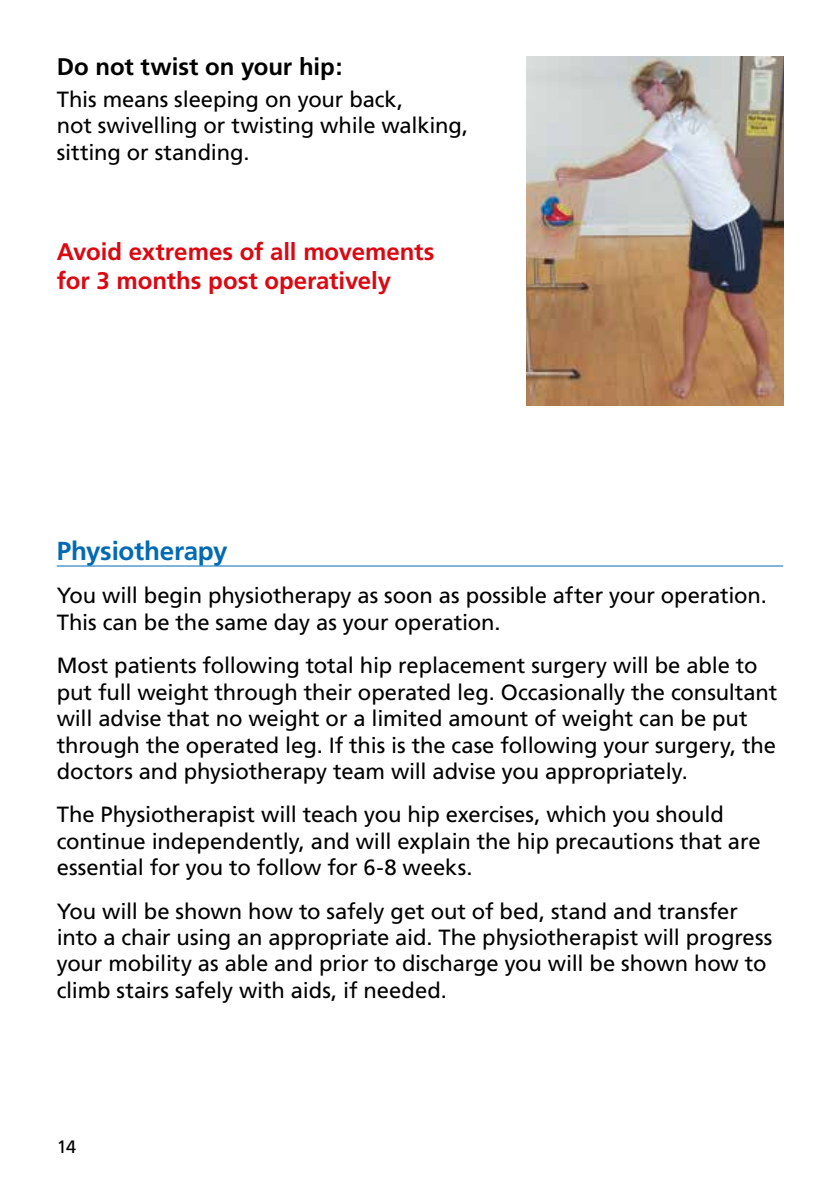
<style>
.page{position:relative;width:840px;height:1191px;background:#fff}
.page>*{position:absolute;margin:0;border:0;box-sizing:border-box;transform-origin:0 0}
.t1{font:700 26px "Frutiger";letter-spacing:-.01em;color:#006ab4}
.t2{font:700 24px/28.8px "Frutiger";color:#db0812}
.t3{font:700 24px "Frutiger";letter-spacing:-.005em;color:#000}
.t4{font:22px/26.4px "Frutiger";letter-spacing:-.005em;color:#000}
.t5{font:18px "Frutiger";color:#000}
</style>
<div class="page">
<hr style="left:57px;top:565px;width:725px;height:1px;background:#006ab4">
<img style="left:526px;top:57px;width:256px;height:348px">
<p class="t3" style="left:57px;top:52px;width:287px">Do not twist on your hip:</p>
<p class="t4" style="left:57px;top:86px;width:413px">This means sleeping on your back,<br>not swivelling or twisting while walking, sitting or standing.</p>
<p class="t2" style="left:57px;top:237px;width:379px">Avoid extremes of all movements for 3 months post operatively</p>
<p class="t1" style="left:57px;top:536px;width:172px">Physiotherapy</p>
<p class="t4" style="left:57px;top:583px;width:711px">You will begin physiotherapy as soon as possible after your operation.<br>This can be the same day as your operation.</p>
<p class="t4" style="left:57px;top:652px;width:721px">Most patients following total hip replacement surgery will be able to put full weight through their operated leg. Occasionally the consultant will advise that no weight or a limited amount of weight can be put through the operated leg. If this is the case following your surgery, the doctors and physiotherapy team will advise you appropriately.</p>
<p class="t4" style="left:57px;top:801px;width:705px">The Physiotherapist will teach you hip exercises, which you should continue independently, and will explain the hip precautions that are essential for you to follow for 6-8 weeks.</p>
<p class="t4" style="left:57px;top:898px;width:716px">You will be shown how to safely get out of bed, stand and transfer into a chair using an appropriate aid. The physiotherapist will progress your mobility as able and prior to discharge you will be shown how to climb stairs safely with aids, if needed.</p>
<p class="t5" style="left:57px;top:1136px;width:21px">14</p>
</div>
